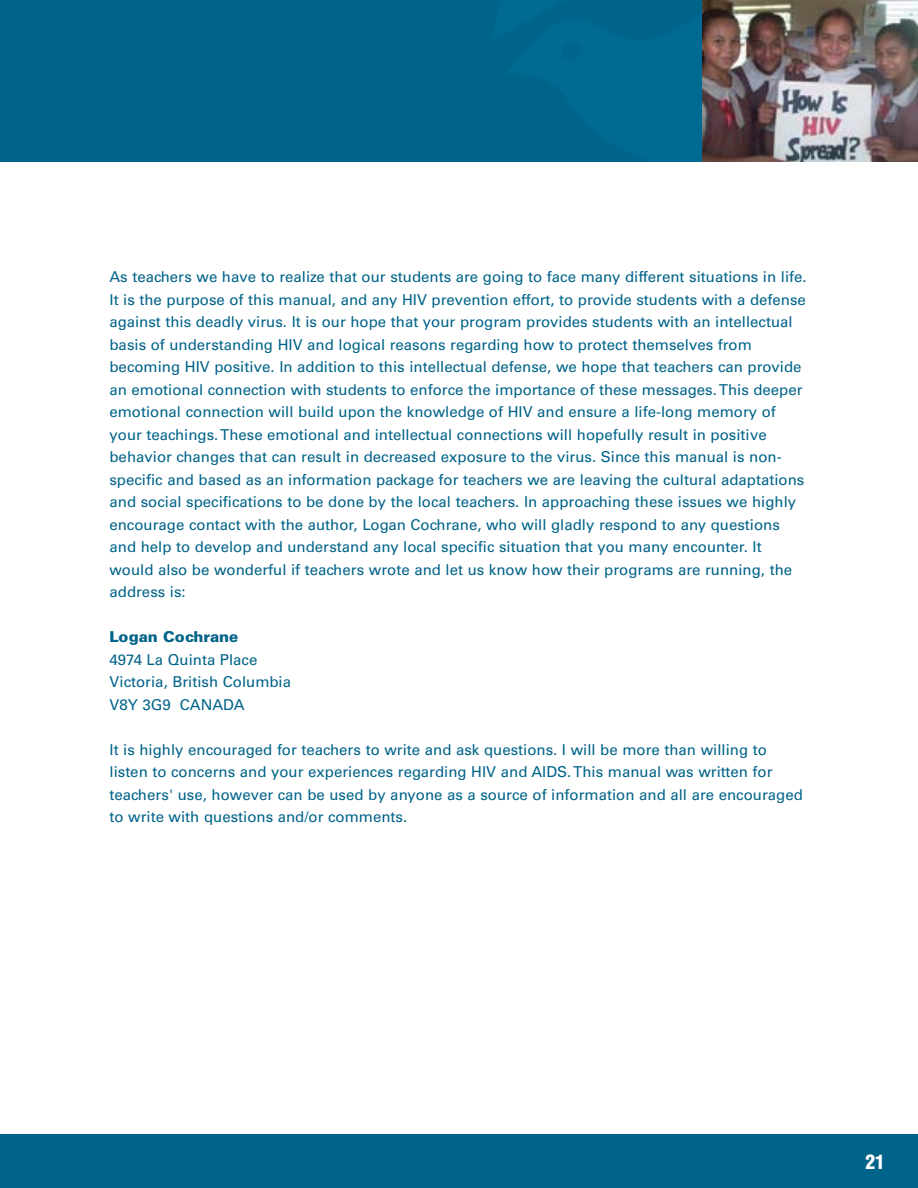
<style>
.page{position:relative;width:918px;height:1188px;background:#fff}
.page>*{position:absolute;margin:0;border:0;box-sizing:border-box;transform-origin:0 0}
.t1{font:900 condensed 19.5px "Helvetica";color:#fff}
.t2{font:15px/22.5px "Univers LT Std";color:#006389}
.t3{font:900 15px "Univers LT Std";color:#006389}
</style>
<div class="page">
<img style="left:0;top:0;width:702px;height:162px">
<img style="left:702px;top:0;width:216px;height:162px">
<div style="left:0;top:1134px;width:918px;height:54px;background:#006389"></div>
<p class="t2" style="left:110px;top:268px;width:699px">As teachers we have to realize that our students are going to face many different situations in life.<br>It is the purpose of this manual, and any HIV prevention effort, to provide students with a defense against this deadly virus. It is our hope that your program provides students with an intellectual basis of understanding HIV and logical reasons regarding how to protect themselves from becoming HIV positive. In addition to this intellectual defense, we hope that teachers can provide an emotional connection with students to enforce the importance of these messages. This deeper emotional connection will build upon the knowledge of HIV and ensure a life-long memory of your teachings. These emotional and intellectual connections will hopefully result in positive behavior changes that can result in decreased exposure to the virus. Since this manual is non&shy;specific and based as an information package for teachers we are leaving the cultural adaptations and social specifications to be done by the local teachers. In approaching these issues we highly encourage contact with the author, Logan Cochrane, who will gladly respond to any questions and help to develop and understand any local specific situation that you many encounter. It would also be wonderful if teachers wrote and let us know how their programs are running, the address is:</p>
<p class="t3" style="left:110px;top:632px;width:130px">Logan Cochrane</p>
<p class="t2" style="left:110px;top:650px;width:183px">4974 La Quinta Place<br>Victoria, British Columbia<br>V8Y 3G9 CANADA</p>
<p class="t2" style="left:110px;top:740px;width:695px">It is highly encouraged for teachers to write and ask questions. I will be more than willing to listen to concerns and your experiences regarding HIV and AIDS. This manual was written for teachers' use, however can be used by anyone as a source of information and all are encouraged to write with questions and/or comments.</p>
<h1 class="t1" style="left:866px;top:1154px;width:21px">21</h1>
</div>
